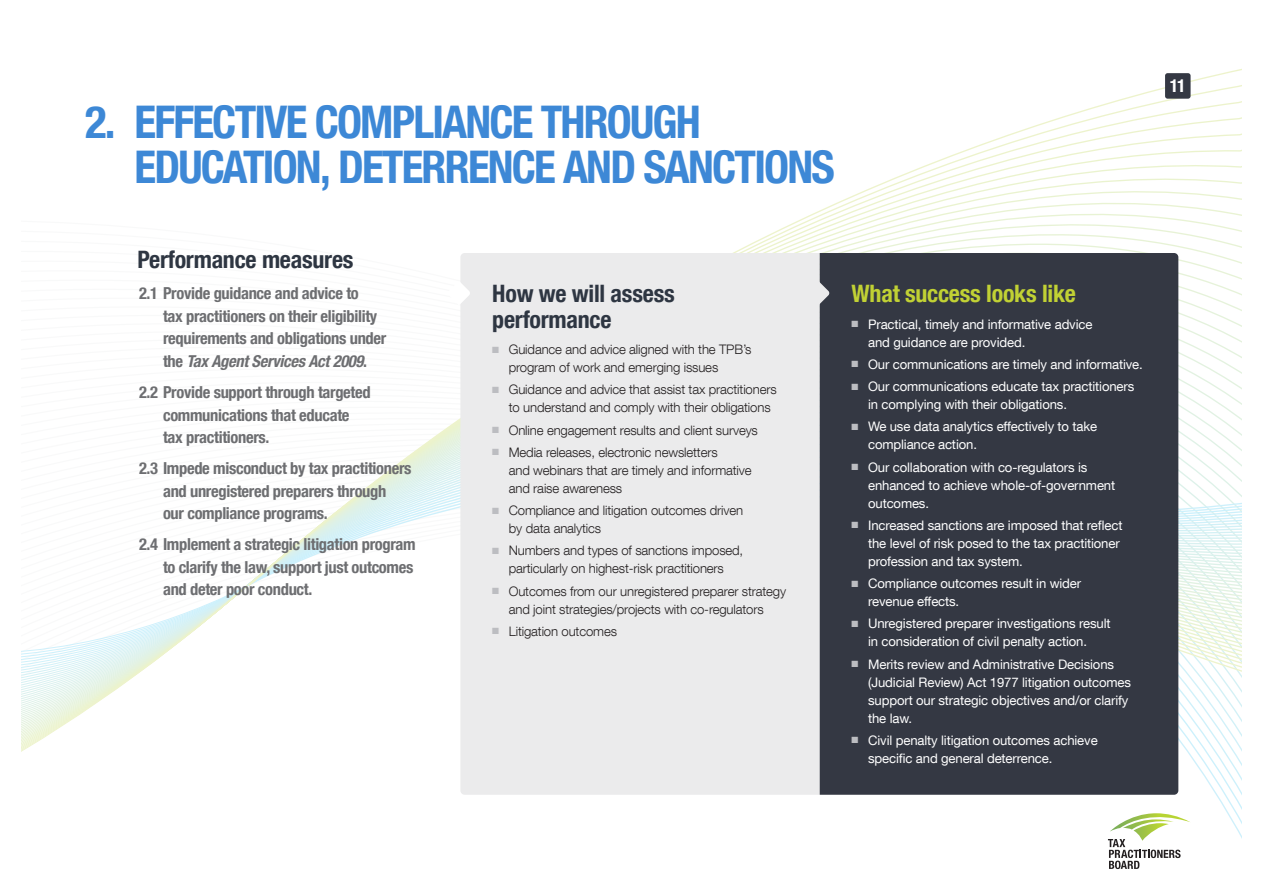
<style>
.page{position:relative;width:1263px;height:893px;background:#fff}
.page>*{position:absolute;margin:0;border:0;box-sizing:border-box;transform-origin:0 0}
.t1{font:700 condensed 45px/45px "Helvetica Neue LT Com";letter-spacing:-.04em;color:#3d88d6}
.t2{font:700 condensed 24px/25.5px "Helvetica Neue LT Com";letter-spacing:-.01em;color:#2e3642}
.t3{font:700 condensed 24px "Helvetica Neue LT Com";letter-spacing:-.01em;color:#c1d134}
.t4{font:700 condensed 18px "Helvetica Neue LT Com";color:#fff}
.p_intro_indent{font:700 condensed 16.5px/22.5px "Helvetica Neue LT Com";letter-spacing:-.02em;color:#6d6e71}
.t5{font:13.2px/18px "Helvetica Neue LT Com";letter-spacing:-.01em;color:#fff}
.t6{font:300 13.2px/18px "Helvetica Neue LT Com";letter-spacing:-.01em;color:#231f20}
.s1{font-style:italic}
.s2{color:#bcbdc1}
</style>
<div class="page">
<svg style="left:249px;top:194px;width:608px;height:392px"></svg>
<svg style="left:917px;top:153px;width:325px;height:16px"></svg>
<svg style="left:878px;top:169px;width:364px;height:16px"></svg>
<svg style="left:857px;top:185px;width:385px;height:16px"></svg>
<svg style="left:857px;top:201px;width:385px;height:16px"></svg>
<svg style="left:857px;top:219px;width:385px;height:621px"></svg>
<svg style="left:21px;top:585px;width:226px;height:167px"></svg>
<div style="left:1165px;top:73px;width:25px;height:26px;background:#343843;border-radius:3px"></div>
<svg style="left:1108px;top:811px;width:82px;height:58px"></svg>
<div style="left:460px;top:253px;width:360px;height:542px;background:#ebebec"></div>
<div style="left:820px;top:253px;width:358px;height:542px;background:#343843"></div>
<svg style="left:806px;top:281px;width:23px;height:24px"></svg>
<svg style="left:447px;top:281px;width:23px;height:24px"></svg>
<p class="t1" style="left:135px;top:100px;width:702px;text-indent:-50px">2. EFFECTIVE COMPLIANCE THROUGH<br>EDUCATION, DETERRENCE AND SANCTIONS</p>
<p class="t2" style="left:138px;top:247px;width:218px">Performance measures</p>
<p class="p_intro_indent" style="left:163px;top:282px;width:225px;text-indent:-24px">2.1 Provide guidance and advice to<br>tax practitioners on their eligibility requirements and obligations under the <span class="s1">Tax Agent Services Act 2009</span>.</p>
<p class="p_intro_indent" style="left:163px;top:381px;width:209px;text-indent:-24px">2.2 Provide support through targeted communications that educate tax practitioners.</p>
<p class="p_intro_indent" style="left:163px;top:457px;width:250px;text-indent:-24px">2.3 Impede misconduct by tax practitioners and unregistered preparers through<br>our compliance programs.</p>
<p class="p_intro_indent" style="left:163px;top:533px;width:254px;text-indent:-24px">2.4 Implement a strategic litigation program to clarify the law, support just outcomes and deter poor conduct.</p>
<p class="t2" style="left:492px;top:281px;width:184px">How we will assess performance</p>
<p class="t6" style="left:509px;top:340px;width:244px;text-indent:-16px"><span class="s2">■</span> Guidance and advice aligned with the TPB’s program of work and emerging issues</p>
<p class="t6" style="left:509px;top:380px;width:269px;text-indent:-16px"><span class="s2">■</span> Guidance and advice that assist tax practitioners to understand and comply with their obligations</p>
<p class="t6" style="left:492px;top:421px;width:267px"><span class="s2">■</span> Online engagement results and client surveys</p>
<p class="t6" style="left:509px;top:443px;width:244px;text-indent:-16px"><span class="s2">■</span> Media releases, electronic newsletters<br>and webinars that are timely and informative and raise awareness</p>
<p class="t6" style="left:509px;top:501px;width:236px;text-indent:-16px"><span class="s2">■</span> Compliance and litigation outcomes driven by data analytics</p>
<p class="t6" style="left:492px;top:541px;width:252px;text-align:center"><span class="s2">■</span> Numbers and types of sanctions imposed, particularly on highest-risk practitioners</p>
<p class="t6" style="left:492px;top:582px;width:295px;text-align:center"><span class="s2">■</span> Outcomes from our unregistered preparer strategy and joint strategies/projects with co-regulators</p>
<p class="t6" style="left:492px;top:622px;width:126px"><span class="s2">■</span> Litigation outcomes</p>
<p class="t3" style="left:852px;top:279px;width:226px">What success looks like</p>
<p class="t5" style="left:868px;top:315px;width:226px;text-indent:-16px"><span class="s2">■</span> Practical, timely and informative advice and guidance are provided.</p>
<p class="t5" style="left:852px;top:355px;width:293px"><span class="s2">■</span> Our communications are timely and informative.</p>
<p class="t5" style="left:868px;top:377px;width:268px;text-indent:-16px"><span class="s2">■</span> Our communications educate tax practitioners in complying with their obligations.</p>
<p class="t5" style="left:868px;top:417px;width:231px;text-indent:-16px"><span class="s2">■</span> We use data analytics effectively to take compliance action.</p>
<p class="t5" style="left:868px;top:458px;width:249px;text-indent:-16px"><span class="s2">■</span> Our collaboration with co-regulators is enhanced to achieve whole-of-government outcomes.</p>
<p class="t5" style="left:868px;top:516px;width:256px;text-indent:-16px"><span class="s2">■</span> Increased sanctions are imposed that reflect the level of risk posed to the tax practitioner profession and tax system.</p>
<p class="t5" style="left:868px;top:574px;width:215px;text-indent:-16px"><span class="s2">■</span> Compliance outcomes result in wider revenue effects.</p>
<p class="t5" style="left:852px;top:614px;width:260px;text-align:center"><span class="s2">■</span> Unregistered preparer investigations result in consideration of civil penalty action.</p>
<p class="t5" style="left:868px;top:655px;width:264px;text-indent:-16px"><span class="s2">■</span> Merits review and Administrative Decisions (Judicial Review) Act 1977 litigation outcomes support our strategic objectives and/or clarify the law.</p>
<p class="t5" style="left:868px;top:731px;width:231px;text-indent:-16px"><span class="s2">■</span> Civil penalty litigation outcomes achieve specific and general deterrence.</p>
<h3 class="t4" style="left:1170px;top:75px;width:17px">11</h3>
</div>
